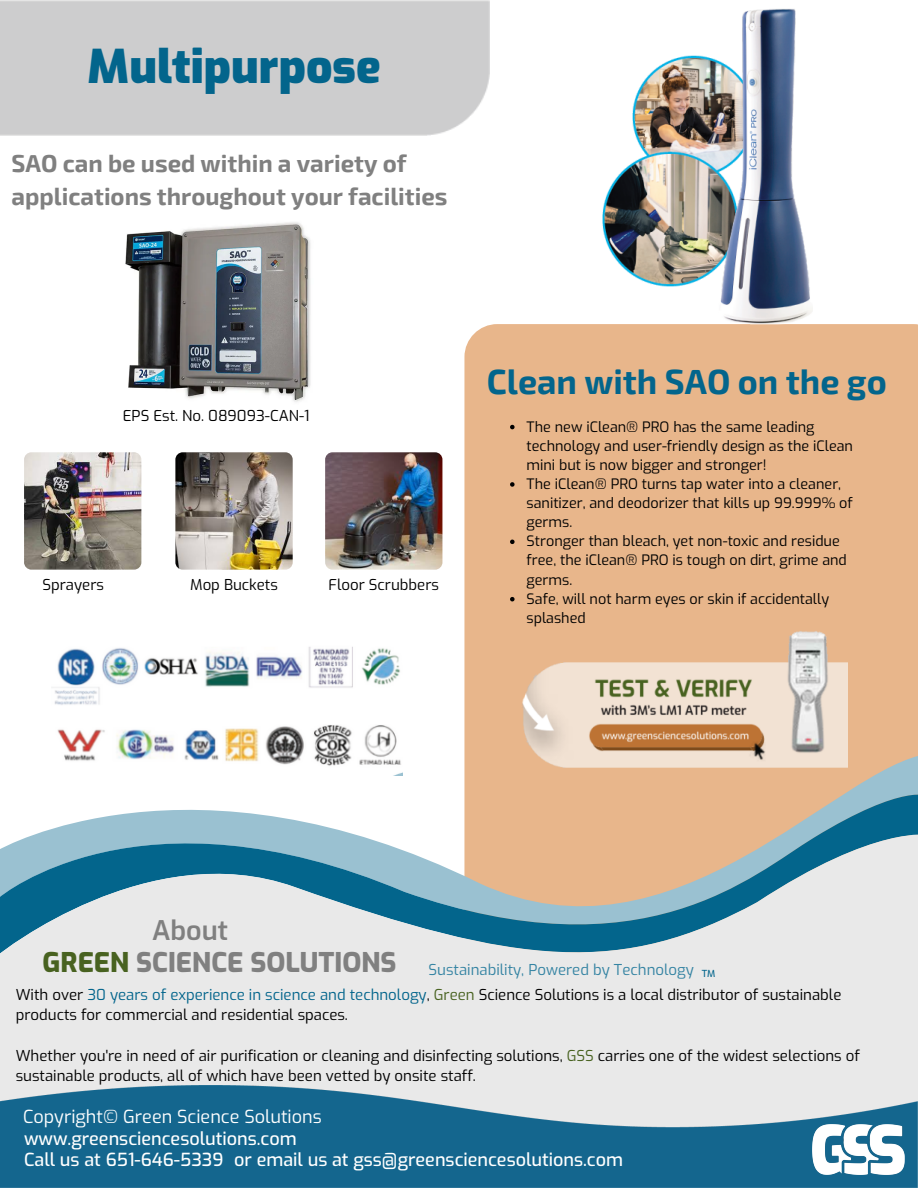
<style>
.page{position:relative;width:918px;height:1188px;background:#fff}
.page>*{position:absolute;margin:0;border:0;box-sizing:border-box;transform-origin:0 0}
.t1{font:900 46.2px "Exo";color:#03658c}
.t2{font:700 34.2px "Exo 2";color:#03658c}
.t3{font:800 27px "Exo";color:#808080}
.t4{font:600 27px "Exo";color:#808080}
.t5{font:700 24px/32.7px "Exo 2";color:#808080}
.t6{font:500 18px "Exo";color:#fff}
.t7{font:18px "Exo";color:#fff}
.t8{font:15px/20.2px "Exo";color:#000}
.t9{font:15px "Exo";color:#3584a3}
.t10{font:14.4px/19.2px "Exo";color:#000}
.t11{font:500 9.75px "Exo";color:#03658c}
.s1{color:#486220}
.s2{color:#03658c}
</style>
<div class="page">
<div style="left:464px;top:324px;width:454px;height:417px;background:#e8b68b"></div>
<svg style="left:393px;top:741px;width:525px;height:39px;fill:#e8b68b"></svg>
<svg style="left:70px;top:780px;width:848px;height:44px"></svg>
<svg style="left:0;top:824px;width:918px;height:261px;background:#c5d1d3"></svg>
<img style="left:0;top:1085px;width:918px;height:103px">
<img style="left:812px;top:1124px;width:93px;height:51px">
<img style="left:24px;top:452px;width:117px;height:118px;border-radius:7px">
<img style="left:104px;top:201px;width:224px;height:224px;border-radius:14px">
<img style="left:175px;top:452px;width:118px;height:118px;border-radius:7px">
<img style="left:602px;top:9px;width:210px;height:315px">
<svg style="left:510px;top:425px;width:5px;height:4px"></svg>
<svg style="left:510px;top:482px;width:5px;height:5px"></svg>
<svg style="left:510px;top:540px;width:5px;height:4px"></svg>
<svg style="left:510px;top:597px;width:5px;height:4px"></svg>
<img style="left:325px;top:452px;width:117px;height:118px;border-radius:7px">
<img style="left:52px;top:647px;width:348px;height:58px">
<img style="left:57px;top:725px;width:345px;height:50px">
<img style="left:489px;top:619px;width:358px;height:156px">
<p class="t1" style="left:87px;top:37px;width:295px">Multipurpose</p>
<p class="t5" style="left:12px;top:146px;width:437px">SAO can be used within a variety of applications throughout your facilities</p>
<p class="t8" style="left:123px;top:406px;width:188px">EPS Est. No. 089093-CAN-1</p>
<p class="t8" style="left:42px;top:575px;width:63px">Sprayers</p>
<p class="t8" style="left:190px;top:575px;width:89px">Mop Buckets</p>
<p class="t8" style="left:329px;top:575px;width:112px">Floor Scrubbers</p>
<p class="t2" style="left:487px;top:360px;width:402px">Clean with SAO on the go</p>
<p class="t10" style="left:527px;top:417px;width:328px">The new iClean® PRO has the same leading technology and user-friendly design as the iClean mini but is now bigger and stronger!</p>
<p class="t10" style="left:527px;top:474px;width:328px">The iClean® PRO turns tap water into a cleaner, sanitizer, and deodorizer that kills up 99.999% of germs.</p>
<p class="t10" style="left:527px;top:532px;width:322px">Stronger than bleach, yet non-toxic and residue free, the iClean® PRO is tough on dirt, grime and germs.</p>
<p class="t10" style="left:527px;top:589px;width:304px">Safe, will not harm eyes or skin if accidentally splashed</p>
<p class="t4" style="left:152px;top:913px;width:77px">About</p>
<p class="t3" style="left:42px;top:945px;width:356px"><span class="s1">GREEN</span> SCIENCE SOLUTIONS</p>
<p class="t9" style="left:429px;top:960px;width:267px">Sustainability, Powered by Technology</p>
<p class="t11" style="left:702px;top:967px;width:15px">TM</p>
<p class="t8" style="left:16px;top:985px;width:827px">With over <span class="s2">30 years of experience in science and technology</span>, <span class="s1">Green</span> Science Solutions is a local distributor of sustainable products for commercial and residential spaces.</p>
<p class="t8" style="left:16px;top:1046px;width:846px">Whether you're in need of air purification or cleaning and disinfecting solutions, <span class="s1">GSS</span> carries one of the widest selections of sustainable products, all of which have been vetted by onsite staff.</p>
<p class="t7" style="left:23px;top:1105px;width:300px">Copyright© Green Science Solutions</p>
<p class="t6" style="left:24px;top:1127px;width:274px">www.greensciencesolutions.com</p>
<p class="t6" style="left:24px;top:1148px;width:201px">Call us at 651-646-5339</p>
<p class="t6" style="left:234px;top:1148px;width:391px">or email us at gss@greensciencesolutions.com</p>
</div>
